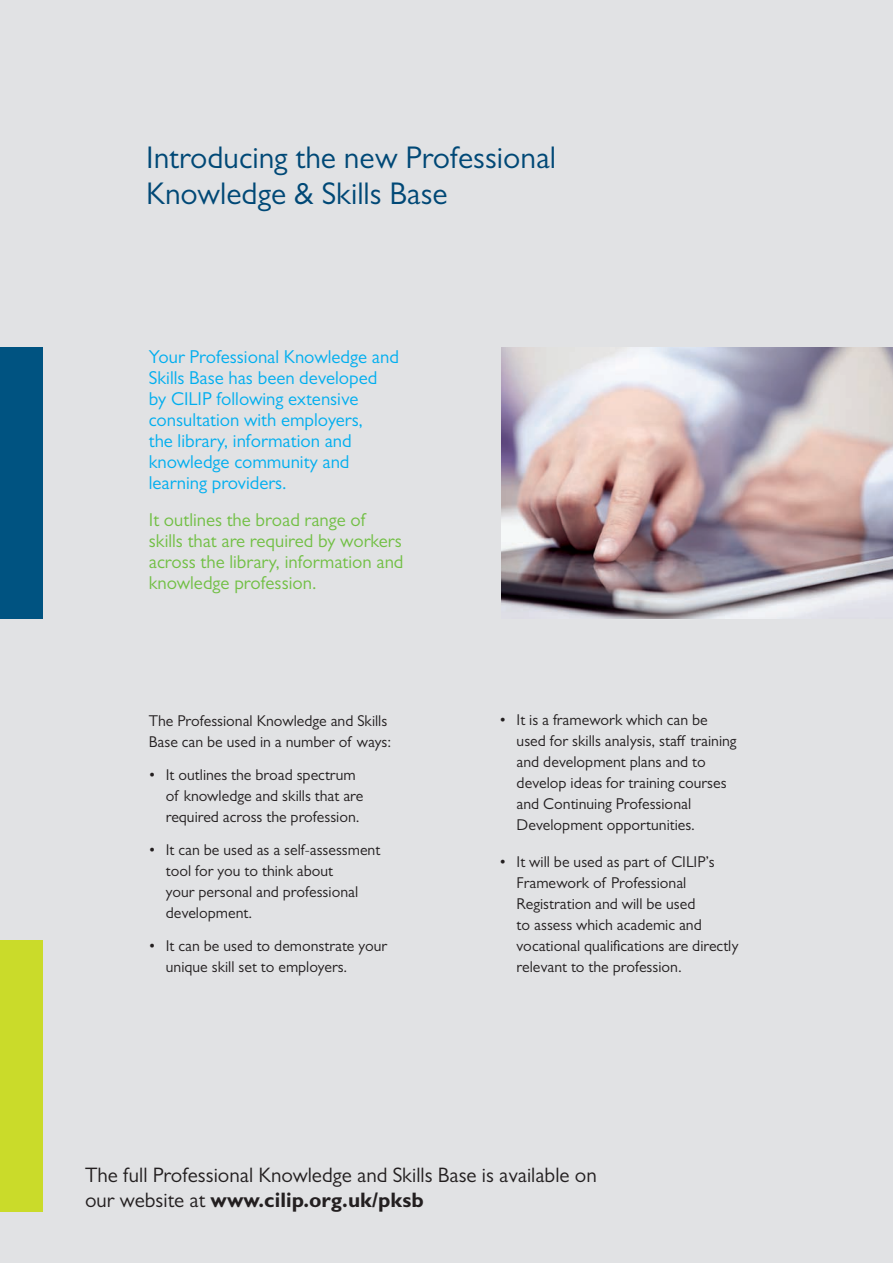
<style>
.page{position:relative;width:893px;height:1263px;background:#e1e2e4}
.page>*{position:absolute;margin:0;border:0;box-sizing:border-box;transform-origin:0 0}
.t1{font:31.5px/36.6px "Gill Sans MT Pro";color:#004876}
.t2{font:21px/25.5px "Gill Sans MT Pro";color:#231f20}
.t3{font:18.75px/21px "Gill Sans MT Pro";color:#00aeef}
.t4{font:18.75px/21px "Gill Sans MT Pro";color:#71bf44}
.t5{font:15.75px/21px "Gill Sans MT Pro";color:#231f20}
.s1{font-weight:700}
</style>
<div class="page">
<div style="left:0;top:348px;width:43px;height:271px;background:#005381"></div>
<div style="left:0;top:941px;width:43px;height:271px;background:#cadb2a"></div>
<img style="left:502px;top:348px;width:391px;height:271px">
<h1 class="t1" style="left:146px;top:139px;width:411px">Introducing the new Professional<br>Knowledge &amp; Skills Base</h1>
<p class="t3" style="left:149px;top:346px;width:252px">Your Professional Knowledge and<br>Skills Base has been developed by CILIP following extensive consultation with employers,<br>the library, information and knowledge community and learning providers.</p>
<p class="t4" style="left:149px;top:509px;width:256px">It outlines the broad range of skills that are required by workers across the library, information and knowledge profession.</p>
<p class="t5" style="left:149px;top:709px;width:244px">The Professional Knowledge and Skills<br>Base can be used in a number of ways:</p>
<p class="t5" style="left:166px;top:764px;width:199px;text-indent:-17px">• It outlines the broad spectrum of knowledge and skills that are required across the profession.</p>
<p class="t5" style="left:166px;top:839px;width:216px;text-indent:-17px">• It can be used as a self-assessment tool for you to think about<br>your personal and professional development.</p>
<p class="t5" style="left:166px;top:935px;width:223px;text-indent:-17px">• It can be used to demonstrate your unique skill set to employers.</p>
<p class="t5" style="left:517px;top:709px;width:221px;text-indent:-17px">• It is a framework which can be used for skills analysis, staff training and development plans and to develop ideas for training courses and Continuing Professional<br>Development opportunities.</p>
<p class="t5" style="left:517px;top:851px;width:223px;text-indent:-17px">• It will be used as part of CILIP’s<br>Framework of Professional<br>Registration and will be used<br>to assess which academic and vocational qualifications are directly relevant to the profession.</p>
<h2 class="t2" style="left:85px;top:1161px;width:513px">The full Professional Knowledge and Skills Base is available on our website at <span class="s1">www.cilip.org.uk/pksb</span></h2>
</div>
